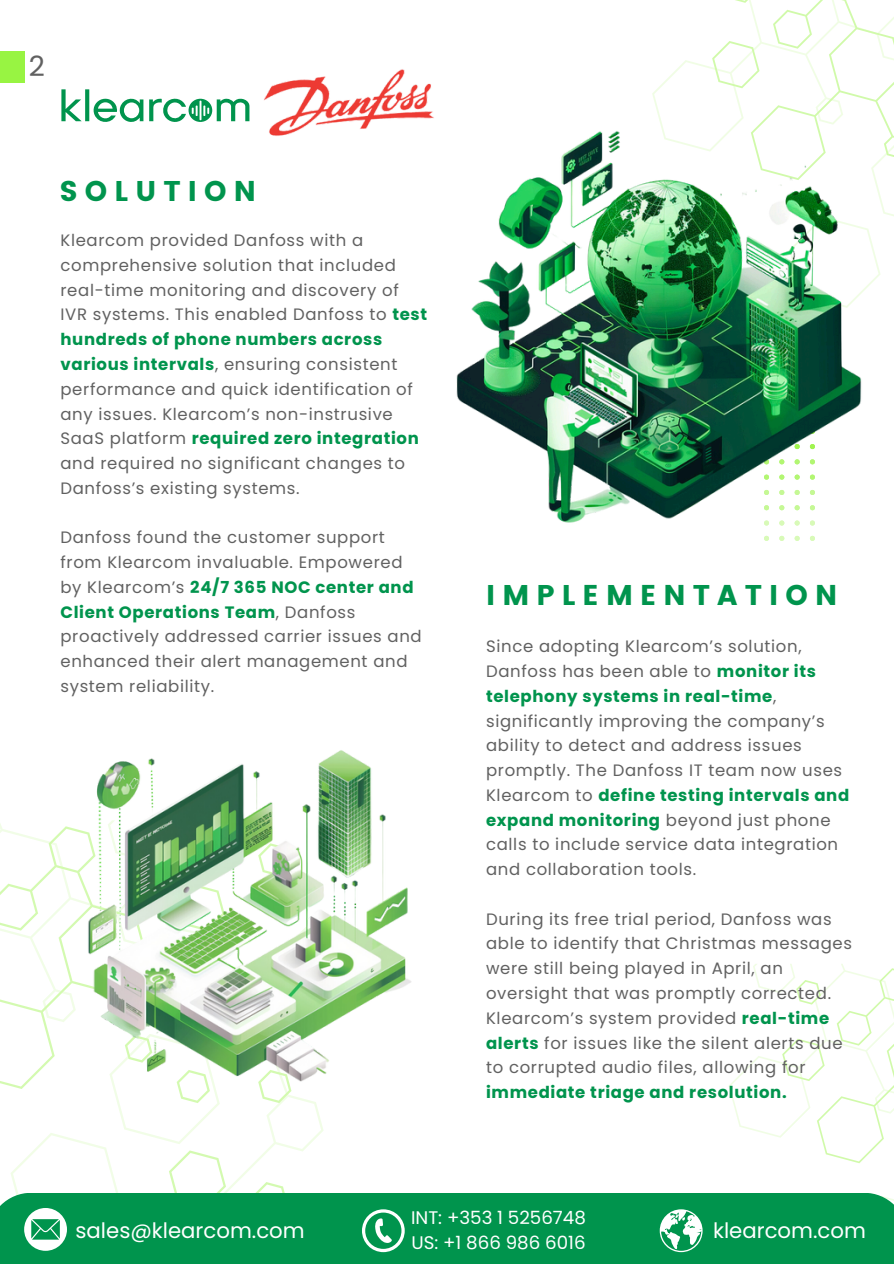
<style>
.page{position:relative;width:894px;height:1264px;background:#fff}
.page>*{position:absolute;margin:0;border:0;box-sizing:border-box;transform-origin:0 0}
.t1{font:28.5px "Poppins";letter-spacing:.25em;color:#00944d}
.t2{font:27.9px "Poppins";color:#616161}
.t3{font:21.15px "Poppins";color:#fff}
.t4{font:18.3px/24.8px "Poppins";color:#fff}
.t5{font:16.5px/24.8px "Poppins";letter-spacing:.04em;color:#616161}
.s1{font-weight:700;color:#00944d}
</style>
<div class="page">
<svg style="left:652px;top:0;width:241px;height:280px"></svg>
<svg style="left:729px;top:964px;width:164px;height:199px"></svg>
<div style="left:0;top:1192px;width:893px;height:71px;background:#00944d"></div>
<div style="left:0;top:51px;width:24px;height:32px;background:#98f442"></div>
<svg style="left:61px;top:89px;width:21px;height:32px"></svg>
<svg style="left:85px;top:89px;width:4px;height:32px"></svg>
<svg style="left:93px;top:98px;width:50px;height:24px"></svg>
<svg style="left:149px;top:98px;width:29px;height:24px"></svg>
<svg style="left:362px;top:1209px;width:42px;height:42px"></svg>
<svg style="left:11px;top:1133px;width:110px;height:117px"></svg>
<svg style="left:659px;top:1209px;width:43px;height:42px"></svg>
<img style="left:178px;top:69px;width:256px;height:67px">
<img style="left:428px;top:122px;width:447px;height:419px">
<img style="left:75px;top:750px;width:336px;height:342px">
<p class="t2" style="left:29px;top:47px;width:18px">2</p>
<p class="t1" style="left:59px;top:175px;width:198px">SOLUTION</p>
<p class="t5" style="left:60px;top:228px;width:368px">Klearcom provided Danfoss with a comprehensive solution that included real-time monitoring and discovery of IVR systems. This enabled Danfoss to <span class="s1">test hundreds of phone numbers across various intervals</span>, ensuring consistent performance and quick identification of any issues. Klearcom’s non-instrusive SaaS platform <span class="s1">required zero integration </span>and required no significant changes to Danfoss’s existing systems.</p>
<p class="t5" style="left:60px;top:525px;width:363px">Danfoss found the customer support from Klearcom invaluable. Empowered by Klearcom’s <span class="s1">24/7 365 NOC center and Client Operations Team</span>, Danfoss proactively addressed carrier issues and enhanced their alert management and system reliability.</p>
<p class="t1" style="left:486px;top:578px;width:352px">IMPLEMENTATION</p>
<h1 class="t5" style="left:486px;top:634px;width:364px">Since adopting Klearcom’s solution, Danfoss has been able to <span class="s1">monitor its telephony systems in real-time</span>, significantly improving the company’s ability to detect and address issues promptly. The Danfoss IT team now uses Klearcom to <span class="s1">define testing intervals and expand monitoring</span> beyond just phone calls to include service data integration and collaboration tools.</h1>
<p class="t5" style="left:486px;top:906px;width:367px">During its free trial period, Danfoss was able to identify that Christmas messages were still being played in April, an oversight that was promptly corrected.<br>Klearcom’s system provided <span class="s1">real-time alerts</span> for issues like the silent alerts due to corrupted audio files, allowing for <span class="s1">immediate triage and resolution.</span></p>
<p class="t3" style="left:75px;top:1215px;width:231px">sales@klearcom.com</p>
<p class="t4" style="left:411px;top:1205px;width:176px">INT: +353 1 5256748<br>US: +1 866 986 6016</p>
<h1 class="t3" style="left:712px;top:1215px;width:154px">klearcom.com</h1>
</div>
